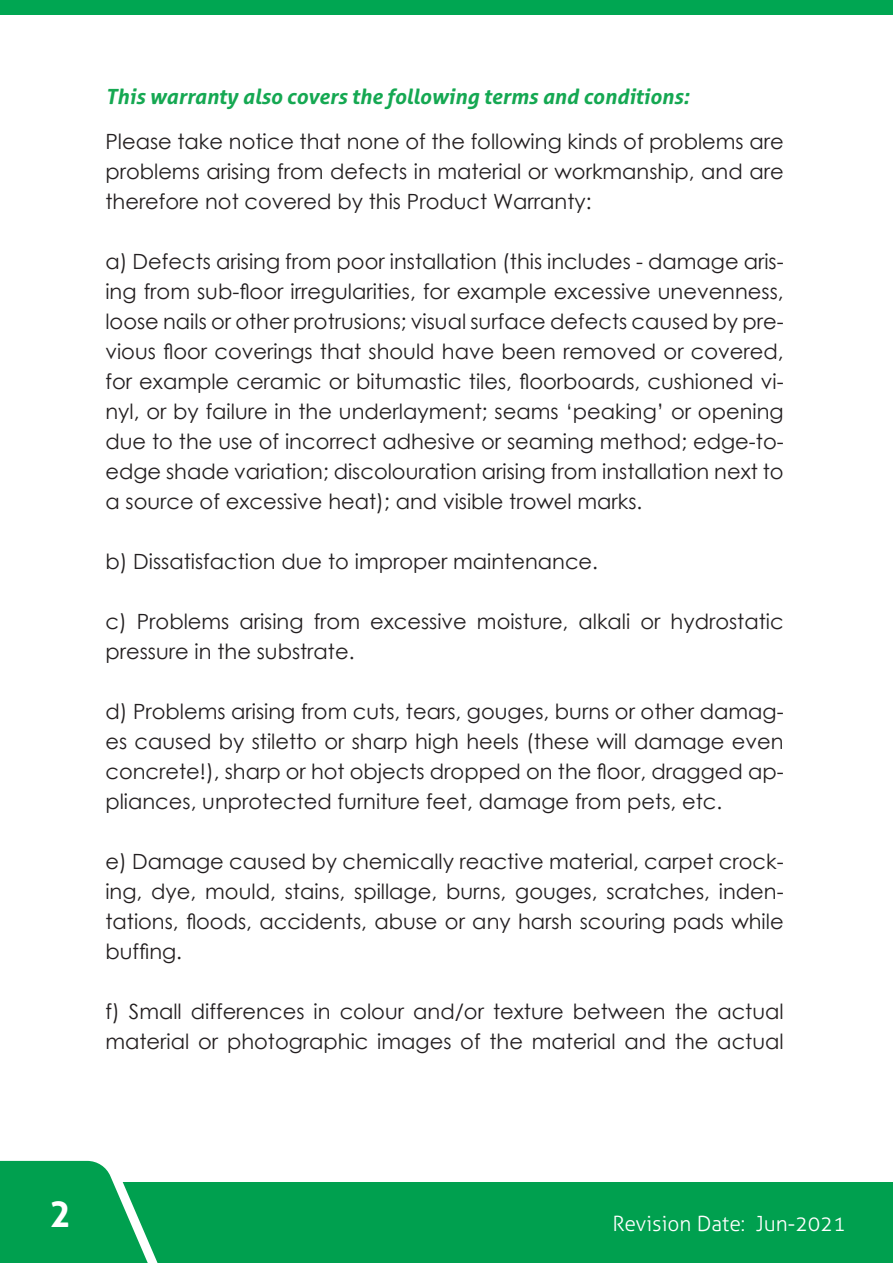
<style>
.page{position:relative;width:893px;height:1263px;background:#fff}
.page>*{position:absolute;margin:0;border:0;box-sizing:border-box;transform-origin:0 0}
.t1{font:700 36px "Aller";color:#fff}
.t2{font:21px/30px "Century Gothic";color:#231f20;text-align:justify}
.t3{font:italic 700 21px "Aller";color:#15a852}
.t4{font:300 21px "Aller";color:#fff}
</style>
<div class="page">
<div style="left:0;top:0;width:893px;height:15px;background:#00a652"></div>
<div style="left:101px;top:1182px;width:792px;height:81px;background:#00a04f"></div>
<svg style="left:0;top:1160px;width:158px;height:103px"></svg>
<p class="t3" style="left:105px;top:83px;width:585px">This warranty also covers the following terms and conditions:</p>
<p class="t2" style="left:105px;top:126px;width:680px">Please take notice that none of the following kinds of problems are problems arising from defects in material or workmanship, and are therefore not covered by this Product Warranty:</p>
<p class="t2" style="left:105px;top:246px;width:680px">a) Defects arising from poor installation (this includes - damage aris&shy;ing from sub-floor irregularities, for example excessive unevenness, loose nails or other protrusions; visual surface defects caused by pre&shy;vious floor coverings that should have been removed or covered, for example ceramic or bitumastic tiles, floorboards, cushioned vi&shy;nyl, or by failure in the underlayment; seams ‘peaking’ or opening due to the use of incorrect adhesive or seaming method; edge-to&shy;edge shade variation; discolouration arising from installation next to a source of excessive heat); and visible trowel marks.</p>
<p class="t2" style="left:105px;top:546px;width:494px">b) Dissatisfaction due to improper maintenance.</p>
<p class="t2" style="left:105px;top:606px;width:680px">c) Problems arising from excessive moisture, alkali or hydrostatic pressure in the substrate.</p>
<p class="t2" style="left:105px;top:696px;width:680px">d) Problems arising from cuts, tears, gouges, burns or other damag&shy;es caused by stiletto or sharp high heels (these will damage even concrete!), sharp or hot objects dropped on the floor, dragged ap&shy;pliances, unprotected furniture feet, damage from pets, etc.</p>
<p class="t2" style="left:105px;top:846px;width:680px">e) Damage caused by chemically reactive material, carpet crock&shy;ing, dye, mould, stains, spillage, burns, gouges, scratches, inden&shy;tations, floods, accidents, abuse or any harsh scouring pads while buffing.</p>
<p class="t2" style="left:105px;top:996px;width:680px">f) Small differences in colour and/or texture between the actual material or photographic images of the material and the actual</p>
<p class="t1" style="left:50px;top:1191px;width:23px">2</p>
<p class="t4" style="left:612px;top:1210px;width:235px">Revision Date: Jun-2021</p>
</div>
